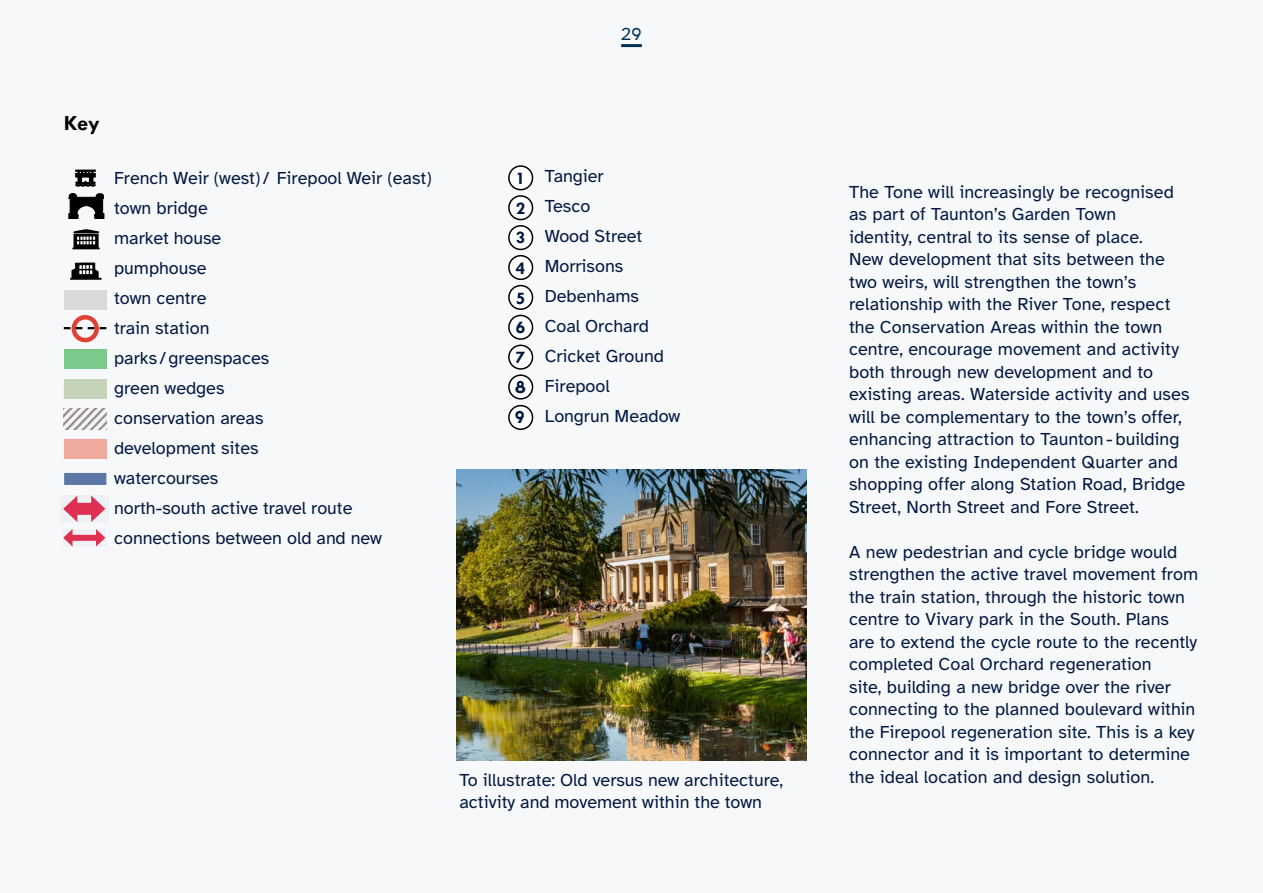
<style>
.page{position:relative;width:1263px;height:893px;background:#f7f8fa}
.page>*{position:absolute;margin:0;border:0;box-sizing:border-box;transform-origin:0 0}
.t1{font:700 21.75px "Tw Cen";color:#000}
.body__P{font:18px/22.5px "Atkinson Hyperlegible";color:#001840}
.t2{font:700 18px "Tw Cen";color:#001840}
.t3{font:18px "Atkinson Hyperlegible";color:#003154}
.t4{font:700 18px/30.5px "Atkinson Hyperlegible";color:#001840}
</style>
<div class="page">
<hr style="left:621px;top:44px;width:21px;height:3px;background:#003154">
<div style="left:64px;top:439px;width:42px;height:19px;background:#efab9e"></div>
<svg style="left:72px;top:229px;width:28px;height:20px"></svg>
<svg style="left:70px;top:262px;width:32px;height:18px"></svg>
<div style="left:70px;top:535px;width:29px;height:6px;background:#de3051"></div>
<svg style="left:96px;top:529px;width:9px;height:17px"></svg>
<svg style="left:63px;top:529px;width:10px;height:17px"></svg>
<div style="left:72px;top:503px;width:24px;height:12px;background:#de3051"></div>
<svg style="left:91px;top:496px;width:14px;height:26px"></svg>
<svg style="left:63px;top:496px;width:14px;height:26px"></svg>
<div style="left:64px;top:379px;width:42px;height:20px;background:#c5d3b8"></div>
<div style="left:64px;top:473px;width:42px;height:12px;background:#607aa9"></div>
<div style="left:72px;top:315px;width:27px;height:27px;border:4px solid #e84238;border-radius:50%"></div>
<div style="left:64px;top:290px;width:42px;height:20px;background:#d9d9db"></div>
<div style="left:64px;top:349px;width:42px;height:20px;background:#7bc98c"></div>
<svg style="left:68px;top:170px;width:37px;height:49px"></svg>
<svg style="left:64px;top:327px;width:42px;height:2px"></svg>
<img style="left:64px;top:409px;width:42px;height:21px">
<div style="left:509px;top:166px;width:23px;height:24px;background:#fff;border-radius:50%"></div>
<div style="left:508px;top:165px;width:25px;height:25px;border:2px solid #000;border-radius:50%"></div>
<div style="left:509px;top:286px;width:23px;height:23px;background:#fff;border-radius:50%"></div>
<div style="left:508px;top:285px;width:25px;height:25px;border:2px solid #000;border-radius:50%"></div>
<div style="left:509px;top:345px;width:23px;height:24px;background:#fff;border-radius:50%"></div>
<div style="left:508px;top:345px;width:25px;height:25px;border:2px solid #000;border-radius:50%"></div>
<div style="left:509px;top:226px;width:23px;height:23px;background:#fff;border-radius:50%"></div>
<div style="left:508px;top:225px;width:25px;height:25px;border:2px solid #000;border-radius:50%"></div>
<div style="left:509px;top:196px;width:23px;height:24px;background:#fff;border-radius:50%"></div>
<div style="left:508px;top:195px;width:25px;height:25px;border:2px solid #000;border-radius:50%"></div>
<div style="left:509px;top:315px;width:23px;height:24px;background:#fff;border-radius:50%"></div>
<div style="left:508px;top:315px;width:25px;height:25px;border:2px solid #000;border-radius:50%"></div>
<div style="left:509px;top:375px;width:23px;height:24px;background:#fff;border-radius:50%"></div>
<div style="left:508px;top:374px;width:25px;height:26px;border:2px solid #000;border-radius:50%"></div>
<div style="left:509px;top:406px;width:23px;height:23px;background:#fff;border-radius:50%"></div>
<div style="left:508px;top:405px;width:25px;height:25px;border:2px solid #000;border-radius:50%"></div>
<div style="left:509px;top:256px;width:23px;height:23px;background:#fff;border-radius:50%"></div>
<div style="left:508px;top:255px;width:25px;height:25px;border:2px solid #000;border-radius:50%"></div>
<img style="left:456px;top:470px;width:350px;height:291px">
<p class="t3" style="left:621px;top:24px;width:22px">29</p>
<p class="t1" style="left:64px;top:110px;width:38px">Key</p>
<p class="body__P" style="left:114px;top:164px;width:319px;line-height:30px">French Weir (west)/ Firepool Weir (east) town bridge<br>market house<br>pumphouse<br>town centre<br>train station<br>parks /greenspaces<br>green wedges<br>conservation areas<br>development sites<br>watercourses<br>north-south active travel route connections between old and new</p>
<p class="t2" style="left:516px;top:168px;width:11px">1</p>
<p class="t2" style="left:516px;top:197px;width:11px">2</p>
<p class="t2" style="left:516px;top:226px;width:11px">3</p>
<p class="t2" style="left:516px;top:257px;width:11px">4</p>
<p class="t2" style="left:516px;top:287px;width:11px">5</p>
<p class="t2" style="left:516px;top:317px;width:11px">6</p>
<p class="t2" style="left:516px;top:347px;width:11px">7</p>
<p class="t4" style="left:515px;top:372px;width:13px">8<br>9</p>
<p class="body__P" style="left:545px;top:162px;width:137px;line-height:30px">Tangier<br>Tesco<br>Wood Street<br>Morrisons<br>Debenhams<br>Coal Orchard<br>Cricket Ground<br>Firepool<br>Longrun Meadow</p>
<p class="body__P" style="left:849px;top:181px;width:342px">The Tone will increasingly be recognised as part of Taunton’s Garden Town<br>identity, central to its sense of place.<br>New development that sits between the two weirs, will strengthen the town’s relationship with the River Tone, respect the Conservation Areas within the town centre, encourage movement and activity both through new development and to existing areas. Waterside activity and uses will be complementary to the town’s offer, enhancing attraction to Taunton - building on the existing Independent Quarter and shopping offer along Station Road, Bridge Street, North Street and Fore Street.</p>
<p class="body__P" style="left:849px;top:541px;width:351px">A new pedestrian and cycle bridge would strengthen the active travel movement from the train station, through the historic town centre to Vivary park in the South. Plans are to extend the cycle route to the recently completed Coal Orchard regeneration<br>site, building a new bridge over the river connecting to the planned boulevard within the Firepool regeneration site. This is a key connector and it is important to determine</p>
<p class="body__P" style="left:459px;top:769px;width:325px">To illustrate: Old versus new architecture,</p>
<p class="body__P" style="left:849px;top:766px;width:307px">the ideal location and design solution.</p>
<p class="body__P" style="left:459px;top:791px;width:304px">activity and movement within the town</p>
</div>
